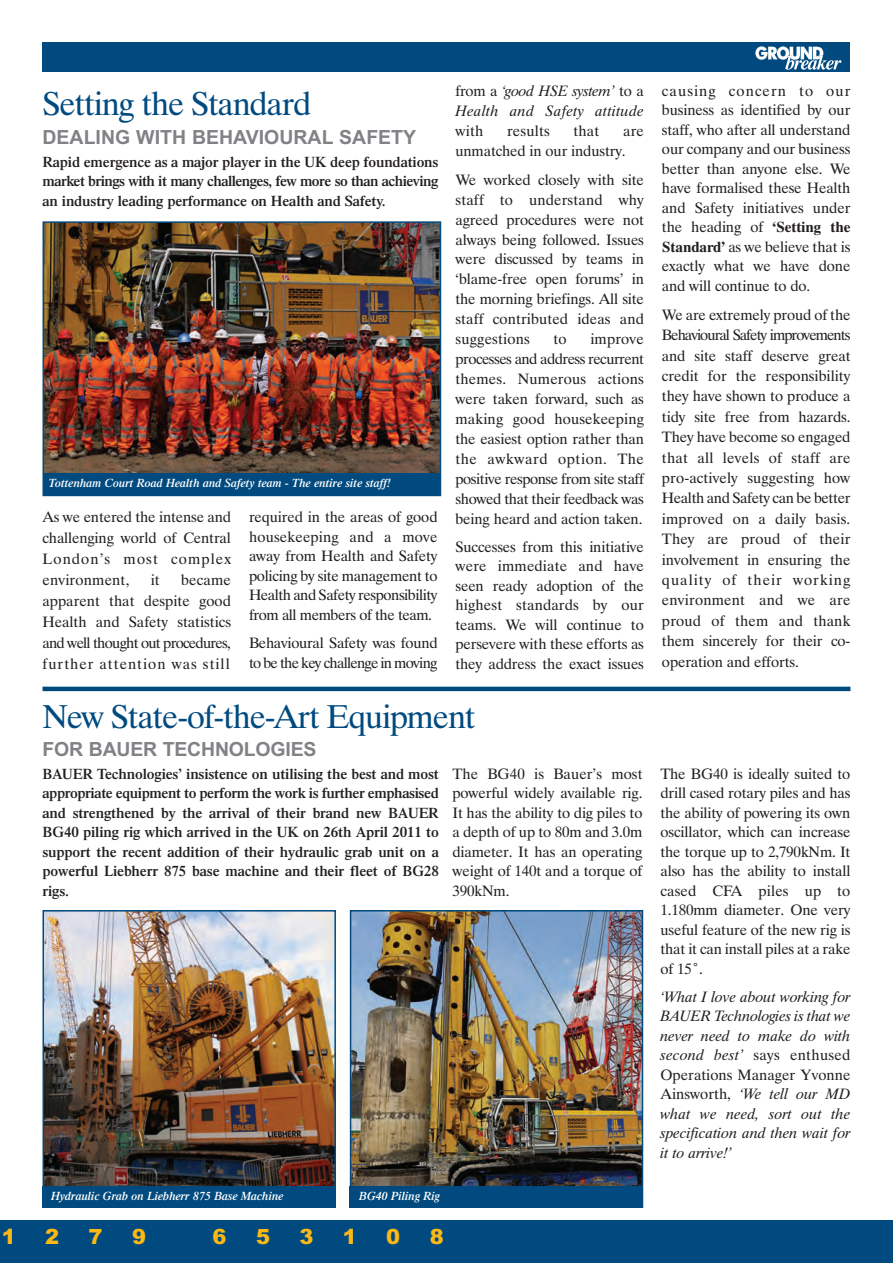
<style>
.page{position:relative;width:893px;height:1263px;background:#fff}
.page>*{position:absolute;margin:0;border:0;box-sizing:border-box;transform-origin:0 0}
.t1{font:33px "Dutch 801 BT";letter-spacing:-.035em;color:#004a7f}
.t2{font:900 21px "Arial";color:#fcb814}
.t3{font:700 19.5px "Arial";color:#808285}
.t4{font:15px/19.5px "Dutch 801 BT";letter-spacing:-.01em;color:#231f20;text-align:justify}
.t5{font:600 15px/19.5px "Dutch 801 BT";letter-spacing:-.01em;color:#231f20;text-align:justify}
.t6{font:italic 15px/19.5px "Dutch 801 BT";color:#231f20;text-align:justify}
.t7{font:italic 15px/20.1px "Dutch 801 BT";letter-spacing:.02em;color:#231f20}
.t8{font:15px "Dutch 801 BT";letter-spacing:.01em;color:#231f20}
.t9{font:italic 600 12px "Dutch 801 BT";color:#fff}
.s1{font-style:normal}
.s2{font-weight:700}
</style>
<div class="page">
<img style="left:46px;top:913px;width:287px;height:273px">
<div style="left:43px;top:910px;width:293px;height:298px;border:2px solid #004a7f"></div>
<div style="left:43px;top:43px;width:807px;height:29px;background:#004a7f"></div>
<svg style="left:755px;top:46px;width:87px;height:24px"></svg>
<div style="left:0;top:1220px;width:893px;height:43px;background:#004a7f"></div>
<img style="left:353px;top:913px;width:287px;height:273px">
<div style="left:350px;top:910px;width:293px;height:298px;border:2px solid #004a7f"></div>
<div style="left:349px;top:1186px;width:294px;height:22px;background:#004a7f"></div>
<div style="left:43px;top:1186px;width:293px;height:22px;background:#004a7f"></div>
<img style="left:46px;top:224px;width:392px;height:249px">
<div style="left:43px;top:221px;width:398px;height:275px;border:2px solid #004a7f"></div>
<div style="left:43px;top:473px;width:398px;height:22px;background:#004a7f"></div>
<hr style="left:43px;top:687px;width:807px;height:4px;background:#004a7f">
<h1 class="t1" style="left:43px;top:92px;width:270px">Setting the Standard</h1>
<h3 class="t3" style="left:43px;top:126px;width:375px">DEALING WITH BEHAVIOURAL SAFETY</h3>
<p class="t5" style="left:43px;top:153px;width:397px">Rapid emergence as a major player in the UK deep foundations market brings with it many challenges, few more so than achieving an industry leading performance on Health and Safety.</p>
<p class="t9" style="left:49px;top:479px;width:343px">Tottenham Court Road Health and Safety team - The entire site staff!</p>
<p class="t4" style="left:43px;top:508px;width:190px;line-height:21px">As we entered the intense and challenging world of Central London’s most complex environment,</p>
<p class="t4" style="left:43px;top:571px;width:190px;line-height:21px;text-indent:139px">became apparent that despite good Health and Safety statistics and well thought out procedures, further attention was still</p>
<p class="t4" style="left:151px;top:572px;width:11px">it</p>
<p class="t4" style="left:249px;top:509px;width:190px">required in the areas of good housekeeping and a move away from Health and Safety policing by site management to Health and Safety responsibility from all members of the team.</p>
<p class="t4" style="left:249px;top:634px;width:190px;line-height:20.1px">Behavioural Safety was found to be the key challenge in moving</p>
<p class="t7" style="left:455px;top:82px;width:190px"><span class="s1">from a</span> ‘good HSE system’ <span class="s1">to a<br></span>Health and Safety attitude</p>
<p class="t4" style="left:455px;top:123px;width:29px">with</p>
<p class="t8" style="left:507px;top:125px;width:44px">results</p>
<p class="t4" style="left:574px;top:123px;width:27px">that</p>
<p class="t4" style="left:455px;top:122px;width:190px;line-height:20.1px;text-indent:168px">are unmatched in our industry.</p>
<p class="t4" style="left:455px;top:171px;width:190px;line-height:20px">We worked closely with site staff to understand why agreed procedures were not always being followed. Issues were discussed by teams in ‘blame-free open forums’ in the morning briefings. All site staff contributed ideas and suggestions</p>
<p class="t4" style="left:455px;top:331px;width:190px;line-height:20px;text-indent:135px">improve processes and address recurrent themes. Numerous actions were taken forward, such as making good housekeeping the easiest option rather than the awkward option. The positive response from site staff showed that their feedback was being heard and action taken.</p>
<p class="t4" style="left:455px;top:538px;width:190px">Successes from this initiative were immediate and have seen ready adoption of the highest standards by our teams. We will continue to persevere with these efforts as they address the exact issues</p>
<p class="t4" style="left:553px;top:331px;width:15px">to</p>
<p class="t4" style="left:662px;top:83px;width:190px">causing concern to our business as identified by our staff, who after all understand our company and our business better than anyone else. We have formalised these Health and Safety initiatives under the heading of <span class="s2">‘Setting the Standard’</span> as we believe that is exactly what we have done and will continue to do.</p>
<p class="t4" style="left:662px;top:306px;width:190px;line-height:20.4px">We are extremely proud of the Behavioural Safety improvements and site staff deserve great credit for the responsibility they have shown to produce a tidy site free from hazards.<br>They have become so engaged that all levels of staff are pro-actively suggesting how Health and Safety can be better improved on a daily basis.<br>They are proud of their involvement in ensuring the quality of their working environment and we are proud of them and thank them sincerely for their co&shy;operation and efforts.</p>
<h1 class="t1" style="left:43px;top:704px;width:435px">New State-of-the-Art Equipment</h1>
<h3 class="t3" style="left:43px;top:738px;width:275px">FOR BAUER TECHNOLOGIES</h3>
<p class="t5" style="left:43px;top:765px;width:398px">BAUER Technologies’ insistence on utilising the best and most appropriate equipment to perform the work is further emphasised and strengthened by the arrival of their brand new BAUER BG40 piling rig which arrived in the UK on 26th April 2011 to support the recent addition of their hydraulic grab unit on a powerful Liebherr 875 base machine and their fleet of BG28 rigs.</p>
<p class="t4" style="left:452px;top:765px;width:192px">The BG40 is Bauer’s most powerful widely available rig.<br>It has the ability to dig piles to a depth of up to 80m and 3.0m diameter. It has an operating weight of 140t and a torque of 390kNm.</p>
<p class="t4" style="left:660px;top:765px;width:192px">The BG40 is ideally suited to drill cased rotary piles and has the ability of powering its own oscillator, which can increase the torque up to 2,790kNm. It also has the ability to install cased CFA piles up to 1.180mm diameter. One very useful feature of the new rig is that it can install piles at a rake of 15˚.</p>
<p class="t6" style="left:660px;top:988px;width:192px">‘What I love about working for BAUER Technologies is that we never need to make do with second best’ <span class="s1">says enthused Operations Manager Yvonne Ainsworth,</span> ‘We tell our MD what we need, sort out the specification and then wait for it to arrive!’</p>
<p class="t9" style="left:51px;top:1191px;width:234px">Hydraulic Grab on Liebherr 875 Base Machine</p>
<p class="t9" style="left:359px;top:1191px;width:82px">BG40 Piling Rig</p>
<h2 class="t2" style="left:2px;top:1224px;width:16px">1</h2>
<h2 class="t2" style="left:45px;top:1224px;width:16px">2</h2>
<h2 class="t2" style="left:89px;top:1224px;width:16px">7</h2>
<h2 class="t2" style="left:132px;top:1224px;width:16px">9</h2>
<h2 class="t2" style="left:213px;top:1224px;width:16px">6</h2>
<h2 class="t2" style="left:256px;top:1224px;width:16px">5</h2>
<h2 class="t2" style="left:299px;top:1224px;width:16px">3</h2>
<h2 class="t2" style="left:343px;top:1224px;width:16px">1</h2>
<h2 class="t2" style="left:386px;top:1224px;width:16px">0</h2>
<h2 class="t2" style="left:430px;top:1224px;width:16px">8</h2>
</div>
